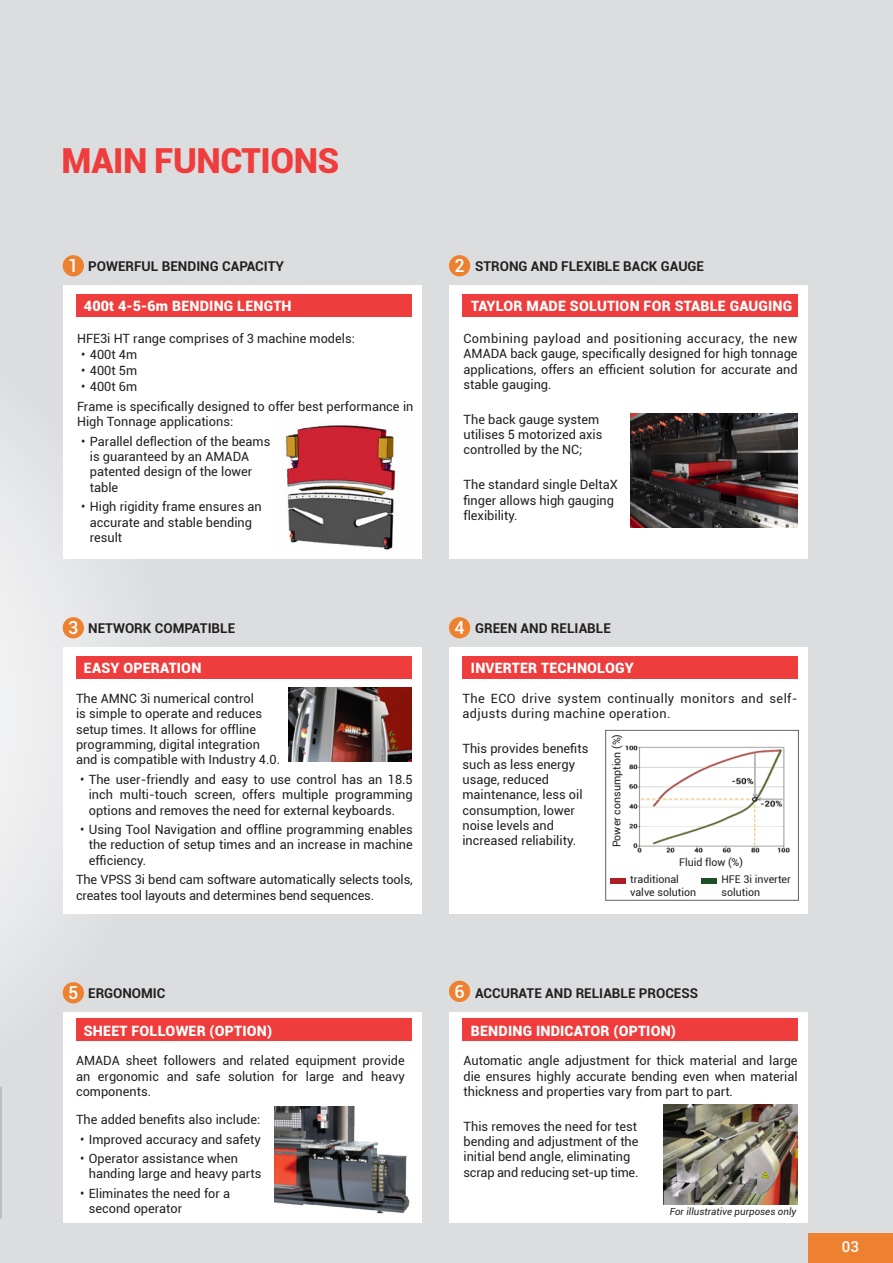
<style>
.page{position:relative;width:893px;height:1263px;background:#dcdddf}
.page>*{position:absolute;margin:0;border:0;box-sizing:border-box;transform-origin:0 0}
.t1{font:900 34.5px "Roboto";letter-spacing:-.01em;color:#ee3d3c}
.t2{font:500 18px "Roboto";color:#fff}
.t3{font:500 15px "Roboto";color:#fff}
.t4{font:700 15px "Arial";color:#231f20}
.t5{font:900 14.25px "Roboto";letter-spacing:.015em;color:#fff}
.t6{font:700 13.5px "Roboto";color:#231f20}
.t7{font:12.75px/15.3px "Roboto";color:#231f20}
.t8{font:12.75px/15.3px "Roboto";letter-spacing:.03em;color:#231f20}
.t9{font:10.65px "Roboto";color:#231f20}
.t10{font:italic 9.75px "Roboto";color:#231f20}
</style>
<div class="page">
<svg style="left:0;top:285px;width:176px;height:862px"></svg>
<div style="left:808px;top:1233px;width:85px;height:30px;background:#ee8130"></div>
<div style="left:64px;top:1012px;width:358px;height:211px;background:#fff"></div>
<div style="left:450px;top:285px;width:358px;height:274px;background:#fff"></div>
<div style="left:64px;top:647px;width:358px;height:266px;background:#fff"></div>
<div style="left:450px;top:647px;width:358px;height:266px;background:#fff"></div>
<div style="left:450px;top:1012px;width:358px;height:211px;background:#fff"></div>
<div style="left:64px;top:285px;width:358px;height:274px;background:#fff"></div>
<div style="left:76px;top:294px;width:336px;height:23px;background:#ee3d3c"></div>
<div style="left:462px;top:294px;width:336px;height:23px;background:#ee3d3c"></div>
<div style="left:76px;top:656px;width:336px;height:23px;background:#ee3d3c"></div>
<div style="left:462px;top:656px;width:336px;height:23px;background:#ee3d3c"></div>
<div style="left:462px;top:1019px;width:336px;height:22px;background:#ee3d3c"></div>
<div style="left:76px;top:1019px;width:336px;height:22px;background:#ee3d3c"></div>
<div style="left:449px;top:255px;width:21px;height:21px;background:#ee8130;border-radius:50%"></div>
<div style="left:63px;top:617px;width:21px;height:21px;background:#ee8130;border-radius:50%"></div>
<div style="left:449px;top:981px;width:21px;height:21px;background:#ee8130;border-radius:50%"></div>
<div style="left:63px;top:255px;width:21px;height:21px;background:#ee8130;border-radius:50%"></div>
<div style="left:63px;top:982px;width:21px;height:21px;background:#ee8130;border-radius:50%"></div>
<div style="left:449px;top:617px;width:21px;height:21px;background:#ee8130;border-radius:50%"></div>
<hr style="left:0;top:1087px;width:2px;height:132px;background:#bcbdc0">
<div style="left:605px;top:730px;width:194px;height:171px;background:#fff;border:1px solid #636366"></div>
<img style="left:625px;top:745px;width:165px;height:108px">
<div style="left:610px;top:878px;width:16px;height:6px;background:#ad1e25"></div>
<div style="left:701px;top:878px;width:16px;height:6px;background:#1e5026"></div>
<img style="left:274px;top:1106px;width:135px;height:107px">
<img style="left:288px;top:687px;width:123px;height:75px">
<img style="left:631px;top:414px;width:167px;height:113px">
<img style="left:284px;top:424px;width:112px;height:126px">
<img style="left:664px;top:1104px;width:134px;height:100px">
<p class="t1" style="left:62px;top:137px;width:279px">MAIN FUNCTIONS</p>
<p class="t2" style="left:68px;top:253px;width:12px">1</p>
<p class="t2" style="left:454px;top:253px;width:12px">2</p>
<p class="t6" style="left:88px;top:256px;width:197px">POWERFUL BENDING CAPACITY</p>
<p class="t6" style="left:475px;top:256px;width:231px">STRONG AND FLEXIBLE BACK GAUGE</p>
<p class="t5" style="left:84px;top:296px;width:209px">400t 4-5-6m BENDING LENGTH</p>
<p class="t5" style="left:471px;top:296px;width:323px">TAYLOR MADE SOLUTION FOR STABLE GAUGING</p>
<p class="t7" style="left:77px;top:330px;width:279px">HFE3i HT range comprises of 3 machine models:</p>
<p class="t7" style="left:81px;top:346px;width:57px">• 400t 4m</p>
<p class="t7" style="left:81px;top:362px;width:57px">• 400t 5m</p>
<p class="t7" style="left:81px;top:379px;width:57px">• 400t 6m</p>
<p class="t7" style="left:77px;top:398px;width:338px">Frame is specifically designed to offer best performance in<br>High Tonnage applications:</p>
<p class="t7" style="left:90px;top:433px;width:182px;text-indent:-9px">• Parallel deflection of the beams is guaranteed by an AMADA patented design of the lower table</p>
<p class="t7" style="left:90px;top:499px;width:173px;text-indent:-9px">• High rigidity frame ensures an accurate and stable bending result</p>
<p class="t7" style="left:463px;top:330px;width:336px;text-align:justify">Combining payload and positioning accuracy, the new AMADA back gauge, specifically designed for high tonnage applications, offers an efficient solution for accurate and stable gauging.</p>
<p class="t7" style="left:463px;top:411px;width:141px">The back gauge system utilises 5 motorized axis controlled by the NC;</p>
<p class="t7" style="left:463px;top:477px;width:156px">The standard single DeltaX finger allows high gauging flexibility.</p>
<p class="t2" style="left:68px;top:615px;width:12px">3</p>
<p class="t6" style="left:88px;top:618px;width:148px">NETWORK COMPATIBLE</p>
<p class="t2" style="left:454px;top:615px;width:12px">4</p>
<p class="t6" style="left:475px;top:618px;width:137px">GREEN AND RELIABLE</p>
<p class="t5" style="left:84px;top:658px;width:119px">EASY OPERATION</p>
<p class="t5" style="left:471px;top:658px;width:165px">INVERTER TECHNOLOGY</p>
<p class="t4" style="left:81px;top:664px;width:7px">•</p>
<p class="t7" style="left:76px;top:690px;width:206px">The AMNC 3i numerical control<br>is simple to operate and reduces setup times. It allows for offline programming, digital integration and is compatible with Industry 4.0.</p>
<p class="t7" style="left:89px;top:771px;width:326px;text-align:justify;text-indent:-9px">• The user-friendly and easy to use control has an 18.5 inch multi-touch screen, offers multiple programming options and removes the need for external keyboards.</p>
<p class="t7" style="left:89px;top:821px;width:326px;text-align:justify;text-indent:-9px">• Using Tool Navigation and offline programming enables the reduction of setup times and an increase in machine efficiency.</p>
<p class="t7" style="left:76px;top:872px;width:338px">The VPSS 3i bend cam software automatically selects tools, creates tool layouts and determines bend sequences.</p>
<p class="t8" style="left:462px;top:690px;width:337px">The ECO drive system continually monitors and self&shy;adjusts during machine operation.</p>
<p class="t7" style="left:462px;top:741px;width:127px">This provides benefits such as less energy usage, reduced maintenance, less oil consumption, lower noise levels and increased reliability.</p>
<p class="t9" style="left:609px;top:847px;width:115px;rotate:-90deg">Power consumption (%)</p>
<p class="t9" style="left:679px;top:854px;width:65px">Fluid flow (%)</p>
<p class="t9" style="left:630px;top:872px;width:50px">traditional</p>
<p class="t9" style="left:630px;top:885px;width:67px">valve solution</p>
<p class="t9" style="left:721px;top:872px;width:71px">HFE 3i inverter</p>
<p class="t9" style="left:721px;top:885px;width:40px">solution</p>
<p class="t2" style="left:68px;top:980px;width:12px">5</p>
<p class="t6" style="left:88px;top:983px;width:79px">ERGONOMIC</p>
<p class="t2" style="left:454px;top:979px;width:12px">6</p>
<p class="t6" style="left:475px;top:983px;width:225px">ACCURATE AND RELIABLE PROCESS</p>
<p class="t5" style="left:84px;top:1020px;width:190px">SHEET FOLLOWER (OPTION)</p>
<p class="t5" style="left:471px;top:1020px;width:207px">BENDING INDICATOR (OPTION)</p>
<p class="t7" style="left:76px;top:1053px;width:330px;text-align:justify">AMADA sheet followers and related equipment provide an ergonomic and safe solution for large and heavy components.</p>
<p class="t7" style="left:76px;top:1111px;width:186px">The added benefits also include:</p>
<p class="t7" style="left:80px;top:1131px;width:182px">• Improved accuracy and safety</p>
<p class="t7" style="left:89px;top:1150px;width:174px;text-indent:-9px">• Operator assistance when handing large and heavy parts</p>
<p class="t7" style="left:89px;top:1185px;width:143px;text-indent:-9px">• Eliminates the need for a second operator</p>
<p class="t7" style="left:463px;top:1053px;width:336px;text-align:justify">Automatic angle adjustment for thick material and large die ensures highly accurate bending even when material thickness and properties vary from part to part.</p>
<p class="t7" style="left:463px;top:1118px;width:177px">This removes the need for test bending and adjustment of the initial bend angle, eliminating scrap and reducing set-up time.</p>
<p class="t10" style="left:670px;top:1204px;width:128px">For illustrative purposes only</p>
<p class="t3" style="left:842px;top:1236px;width:19px">03</p>
</div>
